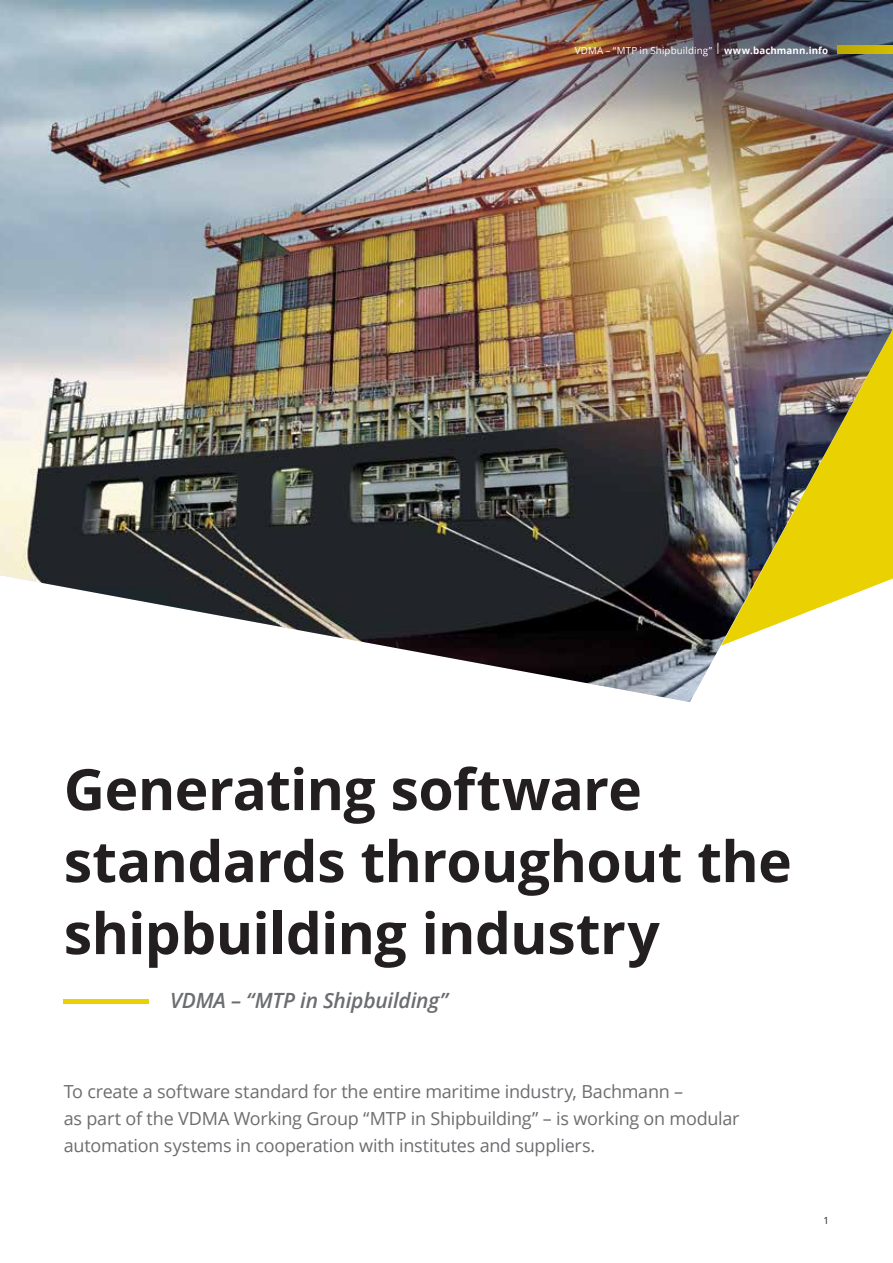
<style>
.page{position:relative;width:893px;height:1263px;background:#fff}
.page>*{position:absolute;margin:0;border:0;box-sizing:border-box;transform-origin:0 0}
.t1{font:700 57px/72px "Open Sans";letter-spacing:-.01em;color:#231f20}
.t2{font:italic 600 21px "Open Sans";letter-spacing:-.015em;color:#6c6d70}
.t3{font:18px/27px "Open Sans";letter-spacing:-.015em;color:#6c6d70}
.t4{font:9.75px "Open Sans";letter-spacing:.01em;color:#fff}
.t5{font:9.75px "Open Sans";color:#231f20}
.s1{font-size:14.7px}
.s2{font-weight:700}
</style>
<div class="page">
<img style="left:0;top:0;width:893px;height:702px">
<hr style="left:64px;top:999px;width:85px;height:4px;background:#ead202">
<img style="left:526px;top:0;width:367px;height:216px">
<p class="t4" style="left:575px;top:44px;width:255px">VDMA – “MTP in Shipbuilding” <span class="s1">l</span> <span class="s2">www.bachmann.info</span></p>
<h1 class="t1" style="left:64px;top:752px;width:729px">Generating software standards throughout the shipbuilding industry</h1>
<p class="t2" style="left:170px;top:986px;width:279px">VDMA – “MTP in Shipbuilding”</p>
<p class="t3" style="left:64px;top:1078px;width:677px">To create a software standard for the entire maritime industry, Bachmann –<br>as part of the VDMA Working Group “MTP in Shipbuilding” – is working on modular automation systems in cooperation with institutes and suppliers.</p>
<p class="t5" style="left:824px;top:1214px;width:7px">1</p>
</div>
